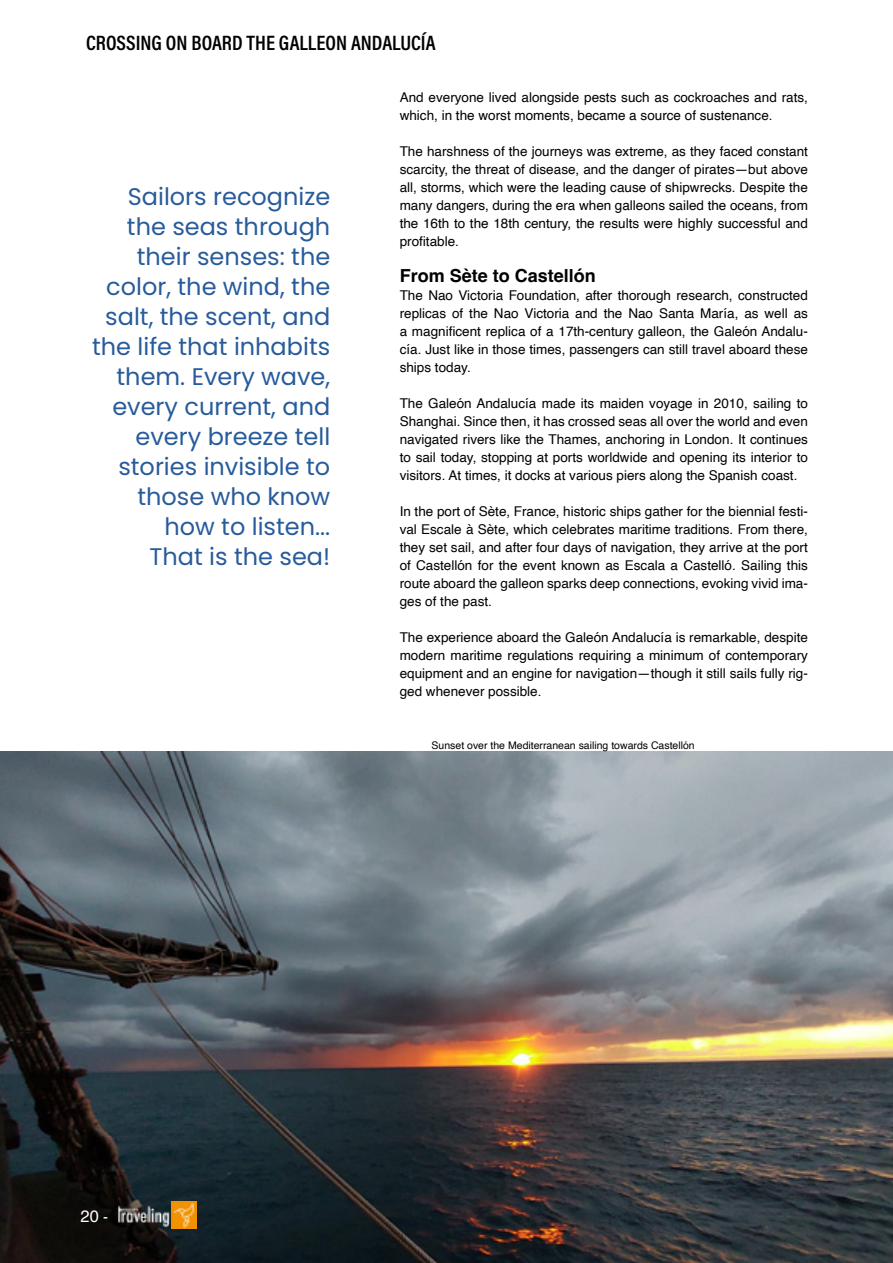
<style>
.page{position:relative;width:893px;height:1263px;background:#fff}
.page>*{position:absolute;margin:0;border:0;box-sizing:border-box;transform-origin:0 0}
.t1{font:24px/30px "Poppins";color:#275b9b;text-align:right}
.t2{font:21px "Acumin Variable Concept";color:#000}
.t3{font:700 18px "Helvetica";color:#000}
.t4{font:16.5px "Helvetica";color:#fff}
.t5{font:13.5px/18px "Helvetica";color:#000;text-align:justify}
.t6{font:10.5px "Helvetica";color:#000}
.s1{font-size:15px}
</style>
<div class="page">
<img style="left:0;top:752px;width:893px;height:511px">
<img style="left:116px;top:1202px;width:81px;height:27px">
<h2 class="t2" style="left:86px;top:28px;width:351px">CROSSING ON BOARD THE GALLEON ANDALUCÍA</h2>
<p class="t1" style="left:92px;top:182px;width:240px">Sailors recognize the seas through their senses: the color, the wind, the salt, the scent, and the life that inhabits them. Every wave, every current, and every breeze tell stories invisible to those who know how to listen...<br>That is the sea!</p>
<p class="t5" style="left:400px;top:89px;width:410px">And everyone lived alongside pests such as cockroaches and rats, which, in the worst moments, became a source of sustenance.</p>
<p class="t5" style="left:400px;top:143px;width:410px">The harshness of the journeys was extreme, as they faced constant scarcity, the threat of disease, and the danger of pirates—but above all, storms, which were the leading cause of shipwrecks. Despite the many dangers, during the era when galleons sailed the oceans, from the 16th to the 18th century, the results were highly successful and profitable.</p>
<h3 class="t3" style="left:400px;top:265px;width:198px">From Sète to Castellón</h3>
<p class="t5" style="left:400px;top:287px;width:410px">The Nao Victoria Foundation, after thorough research, constructed replicas of the Nao Victoria and the Nao Santa María, as well as a magnificent replica of a 17th-century galleon, the Galeón Andalu&shy;cía. Just like in those times, passengers can still travel aboard these ships today.</p>
<p class="t5" style="left:400px;top:395px;width:410px">The Galeón Andalucía made its maiden voyage in 2010, sailing to Shanghai. Since then, it has crossed seas all over the world and even navigated rivers like the Thames, anchoring in London. It continues to sail today, stopping at ports worldwide and opening its interior to visitors. At times, it docks at various piers along the Spanish coast.</p>
<p class="t5" style="left:400px;top:503px;width:410px">In the port of Sète, France, historic ships gather for the biennial festi&shy;val Escale à Sète, which celebrates maritime traditions. From there, they set sail, and after four days of navigation, they arrive at the port of Castellón for the event known as Escala a Castelló. Sailing this route aboard the galleon sparks deep connections, evoking vivid ima&shy;ges of the past.</p>
<p class="t5" style="left:400px;top:629px;width:410px">The experience aboard the Galeón Andalucía is remarkable, despite modern maritime regulations requiring a minimum of contemporary equipment and an engine for navigation—though it still sails fully rig&shy;ged whenever possible.</p>
<p class="t6" style="left:432px;top:737px;width:265px">Sunset over the Mediterranean sailing towards Castellón</p>
<p class="t4" style="left:80px;top:1203px;width:29px">20 <span class="s1">-</span></p>
</div>
